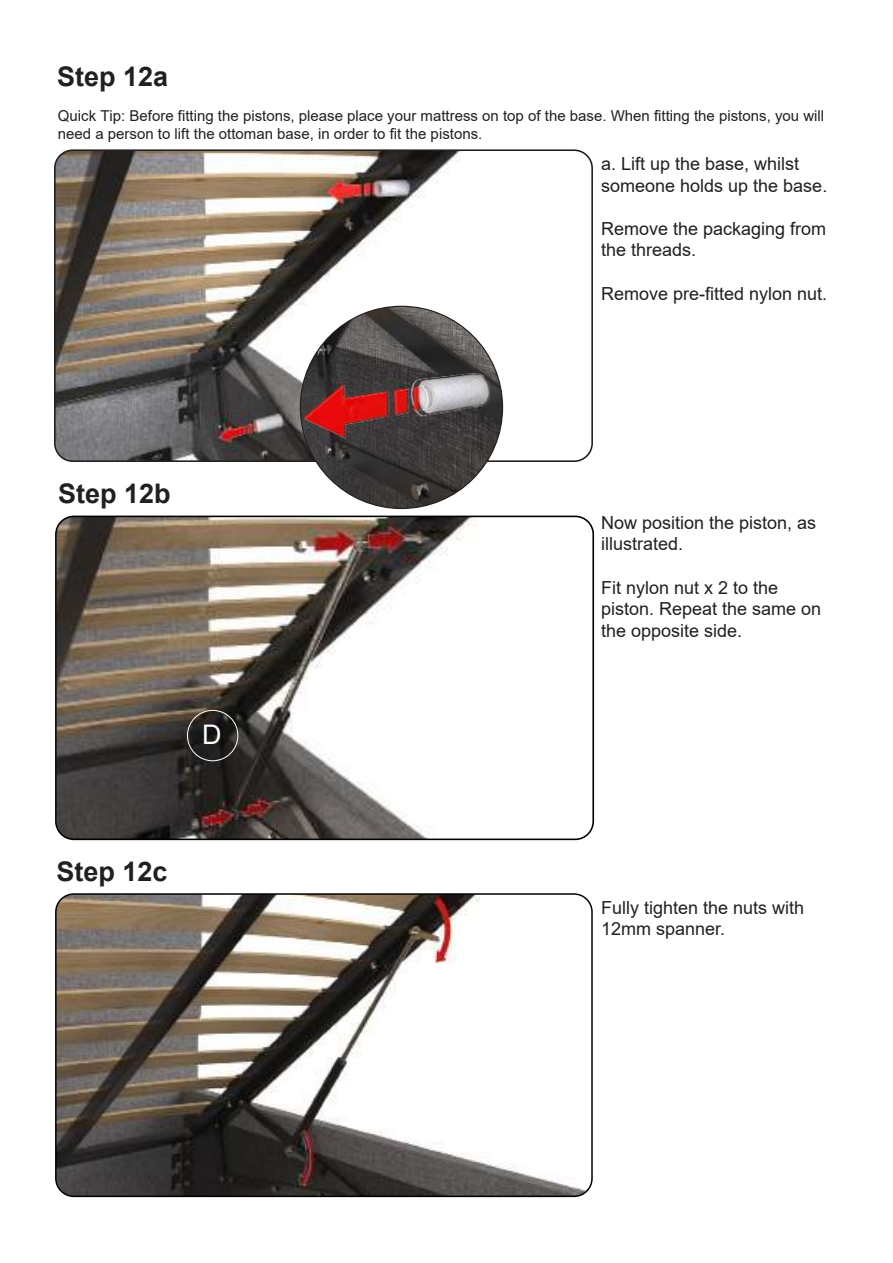
<style>
.page{position:relative;width:893px;height:1263px;background:#fff}
.page>*{position:absolute;margin:0;border:0;box-sizing:border-box;transform-origin:0 0}
.t1{font:700 27px "Arial";color:#221f1f}
.t2{font:27px "Arial";color:#fff}
.t3{font:18px/21.6px "Arial";color:#221f1f}
.t4{font:15px/18px "Arial";color:#231f20}
</style>
<div class="page">
<img style="left:56px;top:516px;width:538px;height:323px">
<div style="left:55px;top:516px;width:539px;height:324px;border:2px solid #000;border-radius:18px"></div>
<img style="left:55px;top:152px;width:537px;height:309px">
<div style="left:54px;top:149px;width:539px;height:313px;border:2px solid #221f1f;border-radius:18px"></div>
<img style="left:56px;top:896px;width:534px;height:300px">
<div style="left:55px;top:893px;width:538px;height:304px;border:2px solid #000;border-radius:18px"></div>
<img style="left:300px;top:306px;width:203px;height:202px;border-radius:101px">
<div style="left:350px;top:670px;width:37px;height:37px;border:1px solid #fff;border-radius:50%"></div>
<div style="left:187px;top:710px;width:51px;height:51px;border:1px solid #fff;border-radius:50%"></div>
<h1 class="t1" style="left:57px;top:66px;width:113px">Step 12a</h1>
<p class="t4" style="left:58px;top:107px;width:768px">Quick Tip: Before fitting the pistons, please place your mattress on top of the base. When fitting the pistons, you will need a person to lift the ottoman base, in order to fit the pistons.</p>
<h1 class="t1" style="left:58px;top:483px;width:114px">Step 12b</h1>
<h1 class="t2" style="left:202px;top:724px;width:21px">D</h1>
<h1 class="t1" style="left:57px;top:861px;width:113px">Step 12c</h1>
<p class="t3" style="left:601px;top:155px;width:228px">a. Lift up the base, whilst someone holds up the base.</p>
<p class="t3" style="left:601px;top:219px;width:227px">Remove the packaging from the threads.</p>
<p class="t3" style="left:601px;top:282px;width:228px">Remove pre-fitted nylon nut.</p>
<p class="t3" style="left:601px;top:513px;width:217px">Now position the piston, as illustrated.</p>
<p class="t3" style="left:601px;top:578px;width:222px">Fit nylon nut x 2 to the piston. Repeat the same on the opposite side.</p>
<p class="t3" style="left:601px;top:898px;width:205px">Fully tighten the nuts with<br>12mm spanner.</p>
</div>
